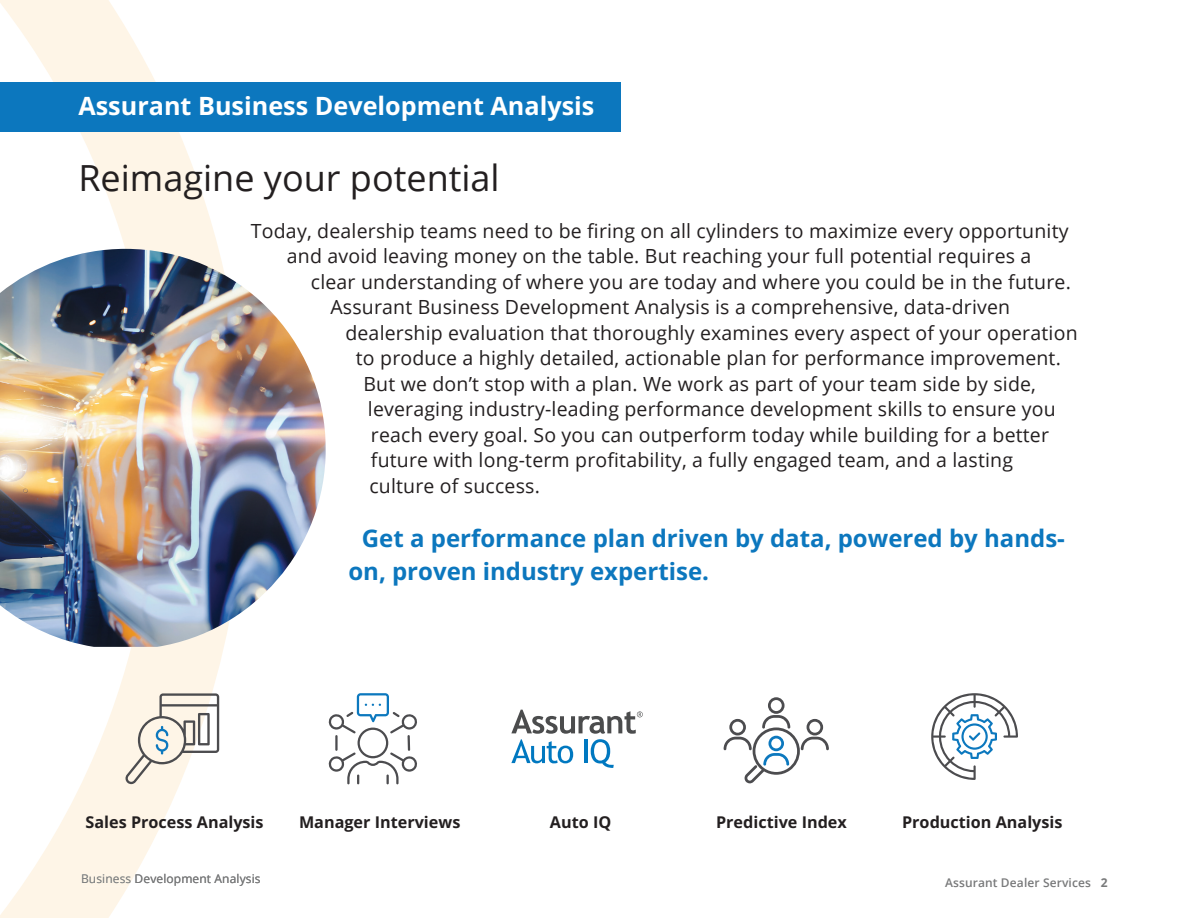
<style>
.page{position:relative;width:1188px;height:918px;background:#fff}
.page>*{position:absolute;margin:0;border:0;box-sizing:border-box;transform-origin:0 0}
.t1{font:36px "Open Sans";color:#231f20}
.t2{font:700 25.2px "Open Sans";color:#fff}
.t3{font:700 24px/33px "Open Sans";color:#0c77be}
.t4{font:19.5px/25.5px "Open Sans";letter-spacing:.01em;color:#231f20;text-align:center}
.t5{font:700 16.2px "Open Sans";color:#231f20}
.t6{font:12px "Open Sans";letter-spacing:.01em;color:#78797a}
.t7{font:600 12px "Open Sans";letter-spacing:.01em;color:#78797a}
.s1{font-weight:700}
</style>
<div class="page">
<svg style="left:0;top:0;width:245px;height:918px"></svg>
<svg style="left:82px;top:874px;width:53px;height:12px"></svg>
<div style="left:0;top:83px;width:621px;height:49px;background:#0c77be"></div>
<svg style="left:511px;top:710px;width:132px;height:58px"></svg>
<svg style="left:125px;top:693px;width:94px;height:91px"></svg>
<svg style="left:328px;top:693px;width:89px;height:91px"></svg>
<svg style="left:931px;top:693px;width:87px;height:87px"></svg>
<svg style="left:724px;top:697px;width:105px;height:86px"></svg>
<img style="left:0;top:249px;width:326px;height:398px">
<p class="t2" style="left:78px;top:88px;width:518px">Assurant Business Development Analysis</p>
<h1 class="t1" style="left:78px;top:153px;width:423px">Reimagine your potential</h1>
<p class="t4" style="left:251px;top:217px;width:819px">Today, dealership teams need to be firing on all cylinders to maximize every opportunity and avoid leaving money on the table. But reaching your full potential requires a</p>
<p class="t4" style="left:330px;top:268px;width:742px;text-align:left;text-indent:-20px">clear understanding of where you are today and where you could be in the future.<br>Assurant Business Development Analysis is a comprehensive, data-driven</p>
<p class="t4" style="left:345px;top:319px;width:734px">dealership evaluation that thoroughly examines every aspect of your operation</p>
<p class="t4" style="left:356px;top:345px;width:707px">to produce a highly detailed, actionable plan for performance improvement.</p>
<p class="t4" style="left:363px;top:370px;width:674px">But we don’t stop with a plan. We work as part of your team side by side,</p>
<p class="t4" style="left:368px;top:396px;width:689px">leveraging industry-leading performance development skills to ensure you</p>
<p class="t4" style="left:371px;top:421px;width:680px">reach every goal. So you can outperform today while building for a better</p>
<p class="t4" style="left:371px;top:447px;width:644px">future with long-term profitability, a fully engaged team, and a lasting</p>
<p class="t4" style="left:369px;top:472px;width:172px">culture of success.</p>
<p class="t3" style="left:348px;top:522px;width:718px;text-indent:13px">Get a performance plan driven by data, powered by hands&shy;on, proven industry expertise.</p>
<p class="t5" style="left:86px;top:811px;width:180px">Sales Process Analysis</p>
<p class="t5" style="left:299px;top:811px;width:163px">Manager Interviews</p>
<p class="t5" style="left:550px;top:811px;width:63px">Auto IQ</p>
<p class="t5" style="left:716px;top:811px;width:132px">Predictive Index</p>
<p class="t5" style="left:902px;top:811px;width:162px">Production Analysis</p>
<p class="t6" style="left:81px;top:871px;width:181px">Business Development Analysis</p>
<p class="t7" style="left:945px;top:874px;width:164px">Assurant Dealer Services <span class="s1">2</span></p>
</div>
